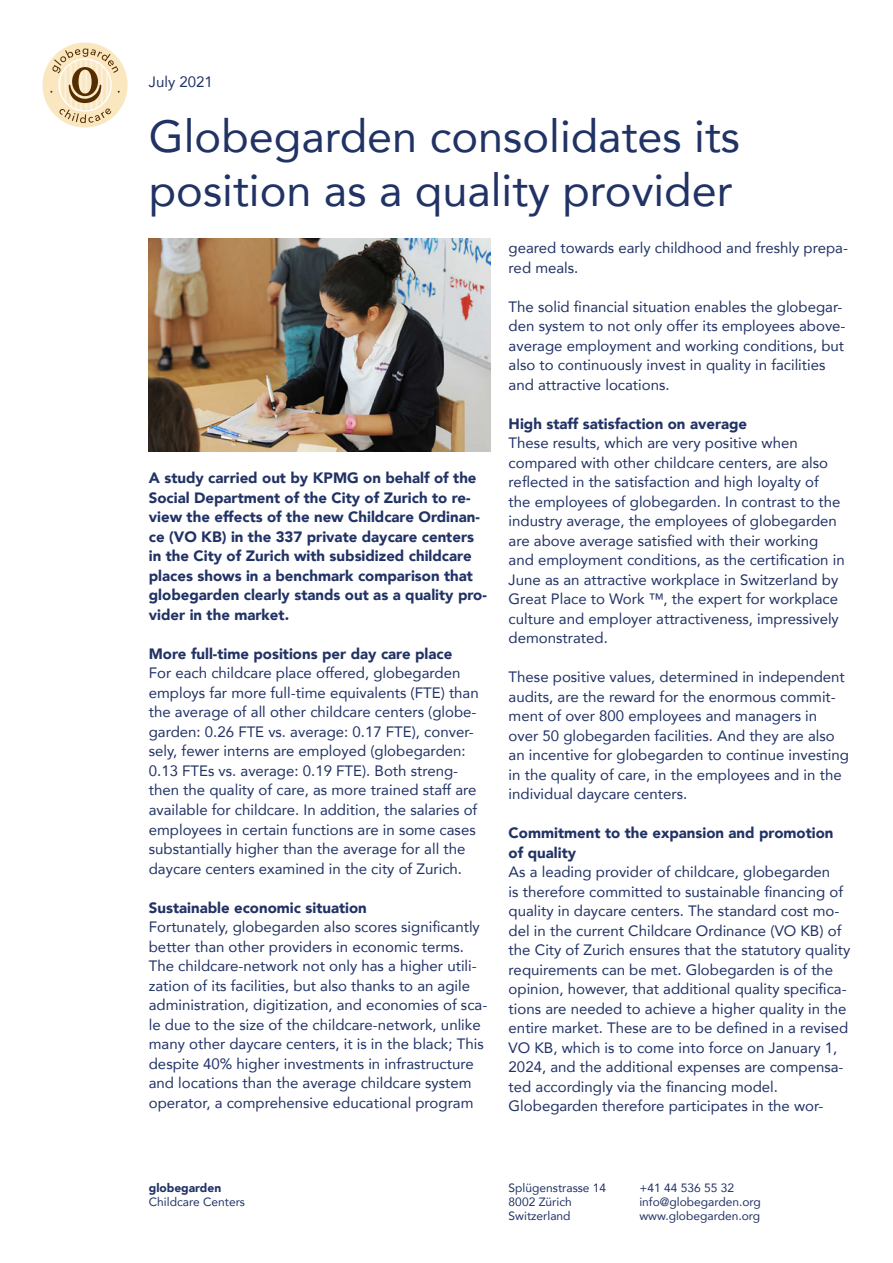
<style>
.page{position:relative;width:893px;height:1263px;background:#fff}
.page>*{position:absolute;margin:0;border:0;box-sizing:border-box;transform-origin:0 0}
.t1{font:45px/54px "Avenir";color:#213265}
.Body_normal{font:15px/19.5px "Avenir";color:#213265}
.Body_Black{font:900 15px/19.5px "Avenir";color:#213265}
.Body_normal-2{font:900 15px "Avenir";color:#213265}
.t2{font:12px/14.4px "Avenir";color:#213265}
.t3{font:900 12px "Avenir";color:#213265}
</style>
<div class="page">
<div style="left:43px;top:43px;width:85px;height:85px;background:#fae6bf;border-radius:50%"></div>
<svg style="left:50px;top:48px;width:70px;height:75px"></svg>
<img style="left:149px;top:238px;width:342px;height:213px">
<p class="Body_normal" style="left:149px;top:71px;width:65px">July 2021</p>
<p class="t1" style="left:149px;top:108px;width:593px">Globegarden consolidates its position as a quality provider</p>
<p class="Body_Black" style="left:149px;top:468px;width:340px">A study carried out by KPMG on behalf of the Social Department of the City of Zurich to re&shy;view the effects of the new Childcare Ordinan&shy;ce (VO KB) in the 337 private daycare centers in the City of Zurich with subsidized childcare places shows in a benchmark comparison that globegarden clearly stands out as a quality pro&shy;vider in the market.</p>
<p class="Body_Black" style="left:149px;top:644px;width:305px">More full-time positions per day care place</p>
<p class="Body_normal" style="left:149px;top:663px;width:331px">For each childcare place offered, globegarden employs far more full-time equivalents (FTE) than the average of all other childcare centers (globe&shy;garden: 0.26 FTE vs. average: 0.17 FTE), conver&shy;sely, fewer interns are employed (globegarden:<br>0.13 FTEs vs. average: 0.19 FTE). Both streng&shy;then the quality of care, as more trained staff are available for childcare. In addition, the salaries of employees in certain functions are in some cases substantially higher than the average for all the daycare centers examined in the city of Zurich.</p>
<p class="Body_normal-2" style="left:149px;top:894px;width:220px">Sustainable economic situation</p>
<p class="Body_normal" style="left:149px;top:917px;width:340px">Fortunately, globegarden also scores significantly better than other providers in economic terms.<br>The childcare-network not only has a higher utili&shy;zation of its facilities, but also thanks to an agile administration, digitization, and economies of sca&shy;le due to the size of the childcare-network, unlike many other daycare centers, it is in the black; This despite 40% higher investments in infrastructure and locations than the average childcare system operator, a comprehensive educational program</p>
<p class="Body_normal" style="left:509px;top:238px;width:341px">geared towards early childhood and freshly prepa&shy;red meals.</p>
<p class="Body_normal" style="left:509px;top:296px;width:338px">The solid financial situation enables the globegar&shy;den system to not only offer its employees above&shy;average employment and working conditions, but also to continuously invest in quality in facilities and attractive locations.</p>
<p class="Body_Black" style="left:509px;top:413px;width:240px">High staff satisfaction on average</p>
<p class="Body_normal" style="left:509px;top:433px;width:338px">These results, which are very positive when compared with other childcare centers, are also reflected in the satisfaction and high loyalty of<br>the employees of globegarden. In contrast to the industry average, the employees of globegarden are above average satisfied with their working and employment conditions, as the certification in June as an attractive workplace in Switzerland by Great Place to Work ™, the expert for workplace culture and employer attractiveness, impressively demonstrated.</p>
<p class="Body_normal" style="left:509px;top:667px;width:342px">These positive values, determined in independent audits, are the reward for the enormous commit&shy;ment of over 800 employees and managers in over 50 globegarden facilities. And they are also an incentive for globegarden to continue investing in the quality of care, in the employees and in the individual daycare centers.</p>
<p class="Body_Black" style="left:509px;top:823px;width:326px">Commitment to the expansion and promotion of quality</p>
<p class="Body_normal" style="left:509px;top:862px;width:343px">As a leading provider of childcare, globegarden<br>is therefore committed to sustainable financing of quality in daycare centers. The standard cost mo&shy;del in the current Childcare Ordinance (VO KB) of the City of Zurich ensures that the statutory quality requirements can be met. Globegarden is of the opinion, however, that additional quality specifica&shy;tions are needed to achieve a higher quality in the entire market. These are to be defined in a revised VO KB, which is to come into force on January 1, 2024, and the additional expenses are compensa&shy;ted accordingly via the financing model.</p>
<p class="Body_normal" style="left:509px;top:1096px;width:316px">Globegarden therefore participates in the wor-</p>
<p class="t3" style="left:149px;top:1177px;width:74px">globegarden</p>
<p class="t2" style="left:149px;top:1194px;width:98px">Childcare Centers</p>
<p class="t2" style="left:509px;top:1180px;width:99px">Splügenstrasse 14<br>8002 Zürich<br>Switzerland</p>
<p class="t2" style="left:639px;top:1180px;width:123px">+41 44 536 55 32 info@globegarden.org www.globegarden.org</p>
</div>
